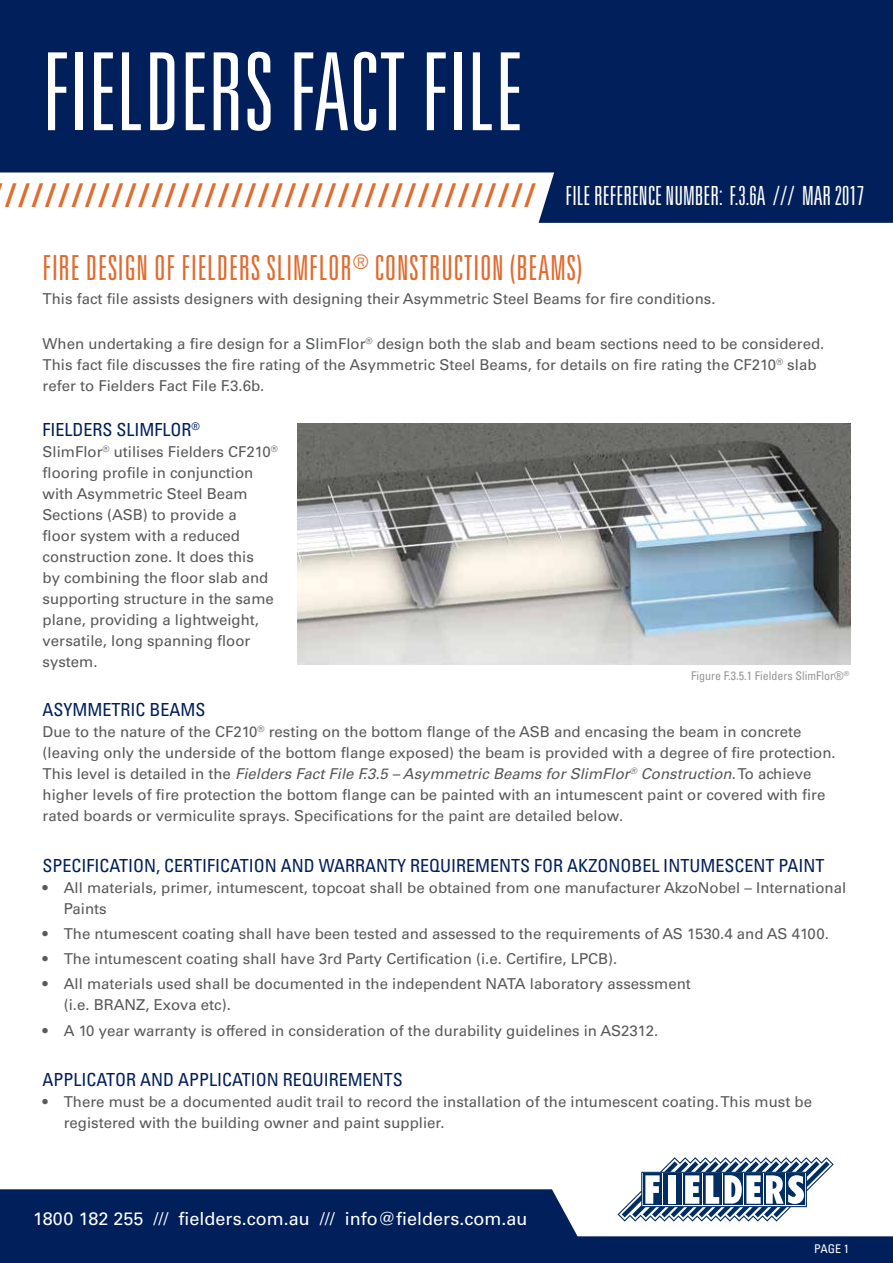
<style>
.page{position:relative;width:893px;height:1263px;background:#fff}
.page>*{position:absolute;margin:0;border:0;box-sizing:border-box;transform-origin:0 0}
.t1{font:300 ultra-condensed 107.7px "Univers LT Std";color:#fff}
.t2{font:300 ultra-condensed 34.5px "Univers LT Std";letter-spacing:.02em;color:#e16a2d}
.t3{font:700 33px "Univers LT Std";color:#e16a2d;scale:.91 1}
.t4{font:condensed 18px "Univers LT Std";color:#001f5b}
.t5{font:18px "Univers LT Std";color:#fff}
.t6{font:15px/21px "Univers LT Std";color:#58595b}
.t7{font:condensed 12px "Univers LT Std";color:#939598}
.t8{font:condensed 12px "Univers LT Std";color:#fff}
.s1{font-weight:300;font-stretch:ultra-condensed;font-size:26.4px;color:#fff}
.s2{font-style:italic}
</style>
<div class="page">
<svg style="left:0;top:0;width:893px;height:223px;background:#233e71"></svg>
<svg style="left:641px;top:1157px;width:193px;height:32px"></svg>
<svg style="left:0;top:1189px;width:893px;height:74px;fill:#001f5b"></svg>
<img style="left:297px;top:423px;width:553px;height:241px">
<h1 class="t1" style="left:43px;top:36px;width:482px">FIELDERS FACT FILE</h1>
<h3 class="t3" style="left:4px;top:176px;width:946px">//////////////////////////////////////// <span class="s1">FILE REFERENCE NUMBER: F.3.6A /// MAR 2017</span></h3>
<h2 class="t2" style="left:43px;top:250px;width:541px">FIRE DESIGN OF FIELDERS SLIMFLOR<sup>®</sup> CONSTRUCTION (BEAMS)</h2>
<p class="t6" style="left:43px;top:288px;width:674px">This fact file assists designers with designing their Asymmetric Steel Beams for fire conditions.</p>
<p class="t6" style="left:43px;top:333px;width:783px">When undertaking a fire design for a SlimFlor<sup>®</sup> design both the slab and beam sections need to be considered.<br>This fact file discusses the fire rating of the Asymmetric Steel Beams, for details on fire rating the CF210<sup>®</sup> slab refer to Fielders Fact File F.3.6b.</p>
<p class="t4" style="left:43px;top:418px;width:159px">FIELDERS SLIMFLOR<sup>®</sup></p>
<p class="t6" style="left:43px;top:441px;width:237px">SlimFlor<sup>®</sup> utilises Fielders CF210<sup>® </sup>flooring profile in conjunction with Asymmetric Steel Beam<br>Sections (ASB) to provide a<br>floor system with a reduced construction zone. It does this<br>by combining the floor slab and supporting structure in the same plane, providing a lightweight, versatile, long spanning floor system.</p>
<p class="t7" style="left:691px;top:668px;width:160px">Figure F.3.5.1 Fielders SlimFlor®<sup>®</sup></p>
<p class="t4" style="left:43px;top:698px;width:165px">ASYMMETRIC BEAMS</p>
<p class="t6" style="left:43px;top:721px;width:795px">Due to the nature of the CF210<sup>®</sup> resting on the bottom flange of the ASB and encasing the beam in concrete (leaving only the underside of the bottom flange exposed) the beam is provided with a degree of fire protection.<br>This level is detailed in the <span class="s2">Fielders Fact File F.3.5 – Asymmetric Beams for SlimFlor</span><sup>®</sup> <span class="s2">Construction</span>. To achieve higher levels of fire protection the bottom flange can be painted with an intumescent paint or covered with fire rated boards or vermiculite sprays. Specifications for the paint are detailed below.</p>
<p class="t4" style="left:43px;top:854px;width:783px">SPECIFICATION, CERTIFICATION AND WARRANTY REQUIREMENTS FOR AKZONOBEL INTUMESCENT PAINT</p>
<p class="t6" style="left:64px;top:877px;width:784px;text-indent:-21px">• All materials, primer, intumescent, topcoat shall be obtained from one manufacturer AkzoNobel – International<br>Paints</p>
<p class="t6" style="left:43px;top:923px;width:788px">• The ntumescent coating shall have been tested and assessed to the requirements of AS 1530.4 and AS 4100.</p>
<p class="t6" style="left:43px;top:948px;width:576px">• The intumescent coating shall have 3rd Party Certification (i.e. Certifire, LPCB).</p>
<p class="t6" style="left:64px;top:973px;width:629px;text-indent:-21px">• All materials used shall be documented in the independent NATA laboratory assessment (i.e. BRANZ, Exova etc).</p>
<p class="t6" style="left:43px;top:1020px;width:617px">• A 10 year warranty is offered in consideration of the durability guidelines in AS2312.</p>
<p class="t4" style="left:43px;top:1068px;width:362px">APPLICATOR AND APPLICATION REQUIREMENTS</p>
<p class="t6" style="left:64px;top:1091px;width:750px;text-indent:-21px">• There must be a documented audit trail to record the installation of the intumescent coating. This must be registered with the building owner and paint supplier.</p>
<p class="t5" style="left:33px;top:1208px;width:496px">1800 182 255 /// fielders.com.au /// info@fielders.com.au</p>
<p class="t8" style="left:814px;top:1241px;width:36px">PAGE 1</p>
</div>
